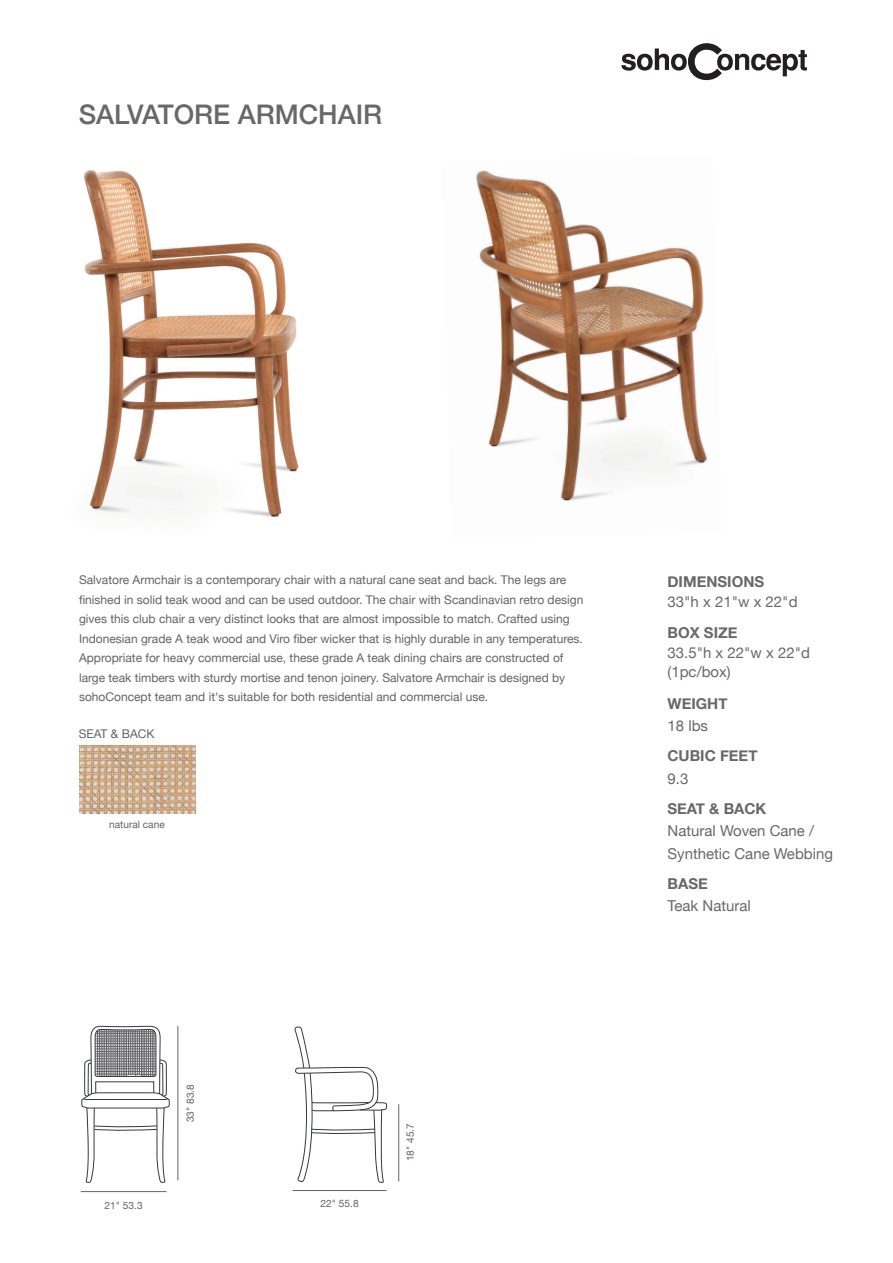
<style>
.page{position:relative;width:893px;height:1263px;background:#fff}
.page>*{position:absolute;margin:0;border:0;box-sizing:border-box;transform-origin:0 0}
.t1{font:500 27px "Helvetica Neue";color:#696869}
.t2{font:15px/19.5px "Helvetica Neue";color:#696869}
.t3{font:700 15px "Helvetica Neue";color:#696869}
.t4{font:12px/19.5px "Helvetica Neue";color:#636366}
.t5{font:10.2px "Helvetica Neue";color:#636366}
</style>
<div class="page">
<svg style="left:621px;top:43px;width:186px;height:38px"></svg>
<hr style="left:81px;top:1191px;width:85px;height:1px;background:#636366">
<hr style="left:293px;top:1190px;width:94px;height:1px;background:#636366">
<hr style="left:398px;top:1104px;width:1px;height:77px;background:#636366">
<hr style="left:178px;top:1026px;width:1px;height:154px;background:#636366">
<img style="left:79px;top:746px;width:116px;height:68px">
<img style="left:83px;top:170px;width:216px;height:348px">
<img style="left:476px;top:170px;width:231px;height:331px">
<svg style="left:81px;top:1026px;width:89px;height:157px"></svg>
<svg style="left:295px;top:1026px;width:92px;height:157px"></svg>
<h1 class="t1" style="left:79px;top:93px;width:305px">SALVATORE ARMCHAIR</h1>
<p class="t4" style="left:79px;top:571px;width:506px">Salvatore Armchair is a contemporary chair with a natural cane seat and back. The legs are finished in solid teak wood and can be used outdoor. The chair with Scandinavian retro design gives this club chair a very distinct looks that are almost impossible to match. Crafted using Indonesian grade A teak wood and Viro fiber wicker that is highly durable in any temperatures.<br>Appropriate for heavy commercial use, these grade A teak dining chairs are constructed of large teak timbers with sturdy mortise and tenon joinery. Salvatore Armchair is designed by sohoConcept team and it's suitable for both residential and commercial use.</p>
<p class="t3" style="left:667px;top:570px;width:98px">DIMENSIONS</p>
<p class="t2" style="left:667px;top:592px;width:132px">33"h x 21"w x 22"d</p>
<p class="t3" style="left:667px;top:621px;width:72px">BOX SIZE</p>
<p class="t2" style="left:667px;top:643px;width:144px">33.5"h x 22"w x 22"d (1pc/box)</p>
<p class="t3" style="left:667px;top:692px;width:61px">WEIGHT</p>
<p class="t2" style="left:667px;top:717px;width:42px">18 lbs</p>
<p class="t3" style="left:667px;top:744px;width:91px">CUBIC FEET</p>
<p class="t2" style="left:667px;top:769px;width:22px">9.3</p>
<p class="t3" style="left:667px;top:797px;width:100px">SEAT &amp; BACK</p>
<p class="t2" style="left:667px;top:820px;width:167px;line-height:22.5px">Natural Woven Cane /<br>Synthetic Cane Webbing</p>
<p class="t3" style="left:667px;top:872px;width:42px">BASE</p>
<p class="t2" style="left:667px;top:897px;width:85px">Teak Natural</p>
<p class="t4" style="left:79px;top:725px;width:77px">SEAT &amp; BACK</p>
<p class="t5" style="left:109px;top:817px;width:57px">natural cane</p>
<p class="t5" style="left:105px;top:1198px;width:40px">21" 53.3</p>
<p class="t5" style="left:183px;top:1122px;width:40px;rotate:-90deg">33" 83.8</p>
<p class="t5" style="left:321px;top:1196px;width:40px">22" 55.8</p>
<p class="t5" style="left:403px;top:1161px;width:40px;rotate:-90deg">18" 45.7</p>
</div>
